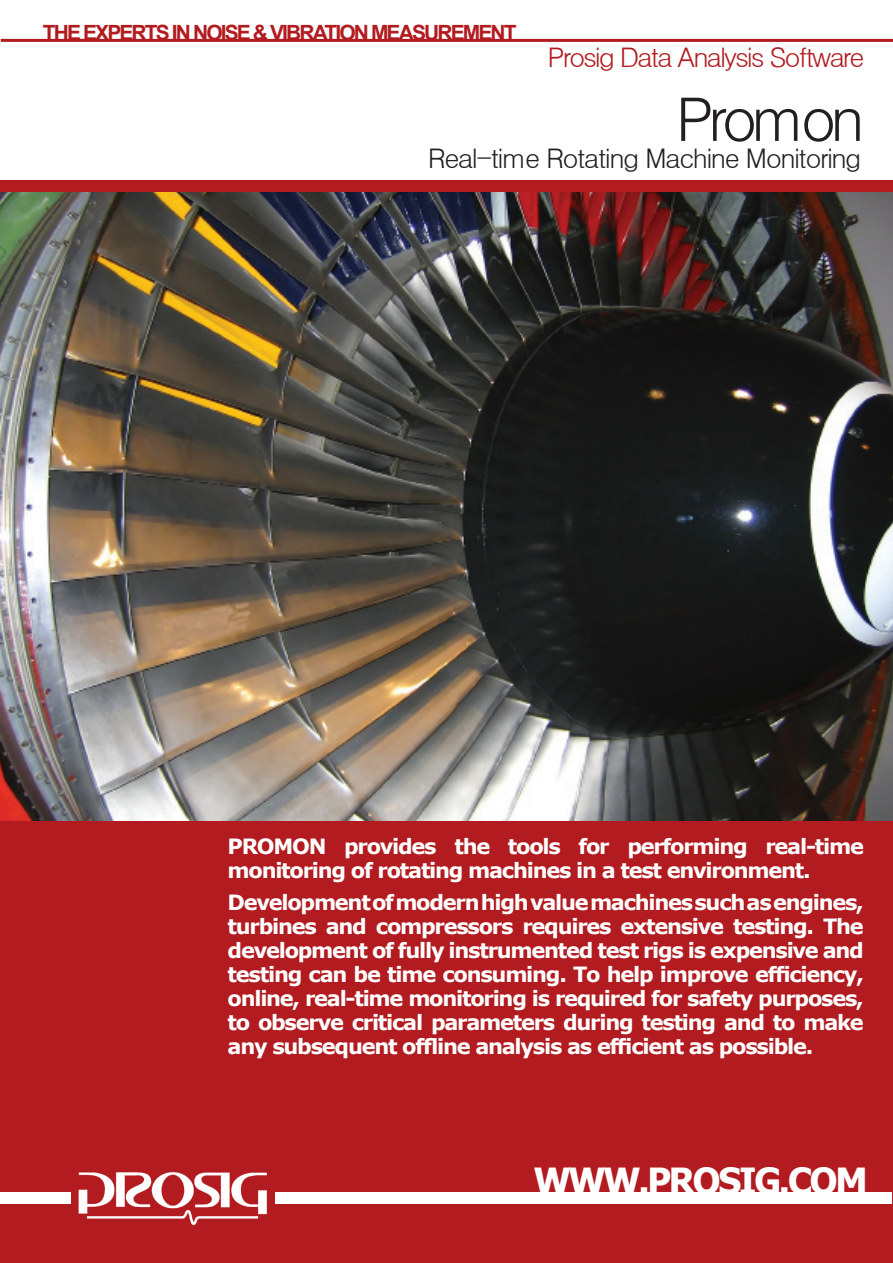
<style>
.page{position:relative;width:893px;height:1263px;background:#fff}
.page>*{position:absolute;margin:0;border:0;box-sizing:border-box;transform-origin:0 0}
.t1{font:60px "Dotum";letter-spacing:-.1em;color:#231f20}
.t2{font:700 36px "Tahoma";letter-spacing:-.06em;color:#fff}
.t3{font:27px "Dotum";letter-spacing:-.06em;color:#231f20}
.t4{font:27px "Dotum";letter-spacing:-.08em;color:#b21b1f}
.t5{font:700 21px/24px "Verdana";letter-spacing:-.06em;color:#fff}
.t6{font:700 21px "Arial";letter-spacing:-.09em;color:#b21b1f}
</style>
<div class="page">
<div style="left:0;top:821px;width:893px;height:442px;background:#b21b1f"></div>
<div style="left:1px;top:181px;width:892px;height:11px;background:#b21b1f"></div>
<div style="left:275px;top:1193px;width:617px;height:11px;background:#fff"></div>
<div style="left:0;top:1193px;width:71px;height:11px;background:#fff"></div>
<img style="left:78px;top:1172px;width:189px;height:54px">
<hr style="left:1px;top:39px;width:892px;height:3px;background:#b21b1f">
<img style="left:0;top:192px;width:893px;height:629px">
<p class="t6" style="left:43px;top:19px;width:475px">THE EXPERTS IN NOISE &amp; VIBRATION MEASUREMENT</p>
<p class="t4" style="left:547px;top:44px;width:319px">Prosig Data Analysis Software</p>
<h1 class="t1" style="left:676px;top:89px;width:190px">Promon</h1>
<p class="t3" style="left:428px;top:145px;width:435px">Real-time Rotating Machine Monitoring</p>
<p class="t5" style="left:228px;top:834px;width:638px">PROMON provides the tools for performing real-time monitoring of rotating machines in a test environment.</p>
<p class="t5" style="left:228px;top:890px;width:638px;text-align:justify">Development of modern high value machines such as engines, turbines and compressors requires extensive testing. The development of fully instrumented test rigs is expensive and testing can be time consuming. To help improve efficiency, online, real-time monitoring is required for safety purposes, to observe critical parameters during testing and to make any subsequent offline analysis as efficient as possible.</p>
<h2 class="t2" style="left:534px;top:1156px;width:335px">WWW.PROSIG.COM</h2>
</div>
